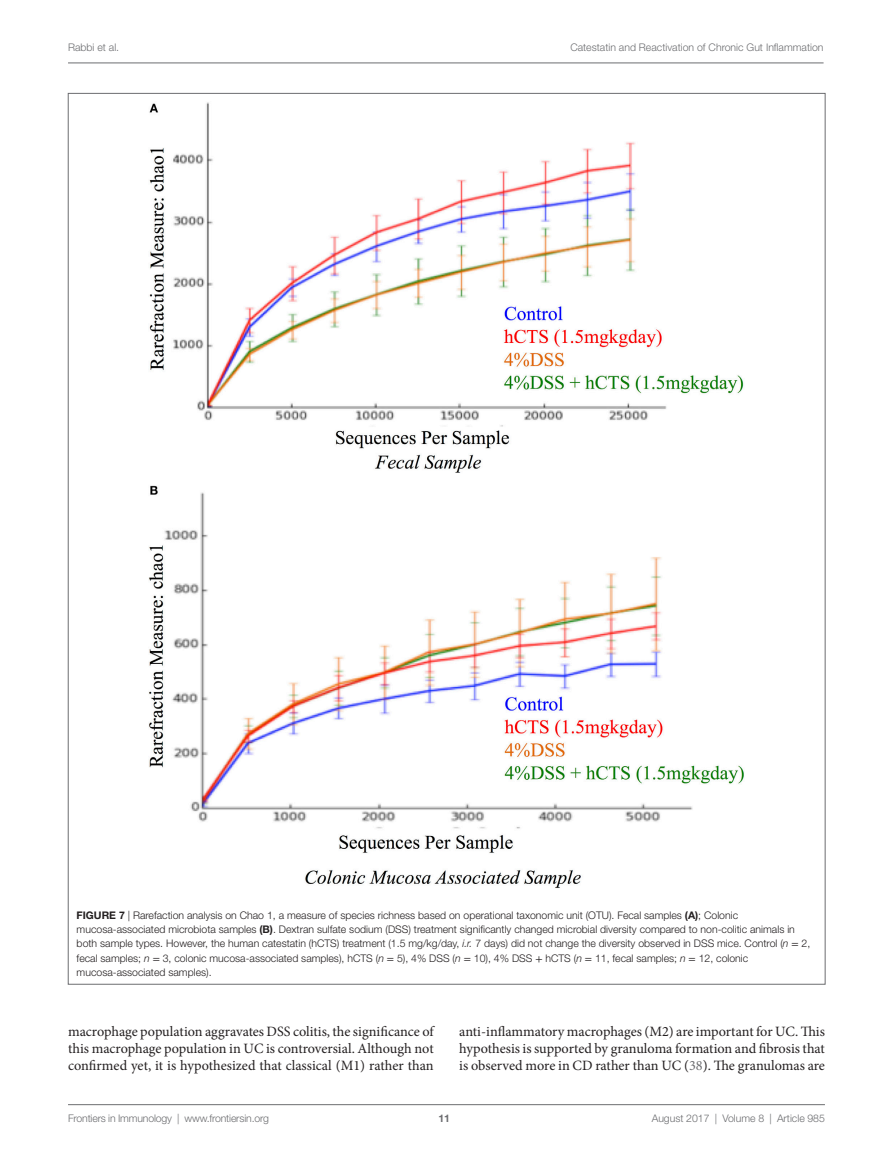
<style>
.page{position:relative;width:893px;height:1170px;background:#fff}
.page>*{position:absolute;margin:0;border:0;box-sizing:border-box;transform-origin:0 0}
.t1{font:14.25px/17.2px "Minion Pro";color:#231f20;text-align:justify}
.t2{font:300 10.5px/14.2px "Helvetica Neue LT Std";color:#231f20}
.t3{font:300 10.5px "Helvetica Neue LT Std";color:#6c6d70}
.t4{font:700 10.5px "Helvetica Neue LT Std";color:#6c6d70}
.s1{font-weight:700}
.s2{font-style:italic}
.s3{font-family:"STIX General";font-weight:400}
.s4{color:#6c6d70}
</style>
<div class="page">
<img style="left:149px;top:102px;width:595px;height:786px">
<hr style="left:68px;top:1104px;width:757px;height:1px;background:#6c6d70">
<hr style="left:68px;top:63px;width:755px;height:1px;background:#6c6d70">
<p class="t3" style="left:68px;top:41px;width:53px">Rabbi et al.</p>
<p class="t3" style="left:570px;top:41px;width:255px">Catestatin and Reactivation of Chronic Gut Inflammation</p>
<p class="t2" style="left:77px;top:907px;width:735px"><span class="s1">FIGURE 7</span> | Rarefaction analysis on Chao 1, a measure of species richness based on operational taxonomic unit (OTU). Fecal samples <span class="s1">(A)</span>; Colonic mucosa-associated microbiota samples <span class="s1">(B)</span>. Dextran sulfate sodium (DSS) treatment significantly changed microbial diversity compared to non-colitic animals in both sample types. However, the human catestatin (hCTS) treatment (1.5 mg/kg/day, <span class="s2">i.r.</span> 7 days) did not change the diversity observed in DSS mice. Control (<span class="s2">n</span> <span class="s3">=</span> 2, fecal samples; <span class="s2">n</span> <span class="s3">=</span> 3, colonic mucosa-associated samples), hCTS (<span class="s2">n</span> <span class="s3">=</span> 5), 4% DSS (<span class="s2">n</span> <span class="s3">=</span> 10), 4% DSS <span class="s3">+</span> hCTS (<span class="s2">n</span> <span class="s3">=</span> 11, fecal samples; <span class="s2">n</span> <span class="s3">=</span> 12, colonic mucosa-associated samples).</p>
<h1 class="t1" style="left:68px;top:1022px;width:367px">macrophage population aggravates DSS colitis, the significance of this macrophage population in UC is controversial. Although not confirmed yet, it is hypothesized that classical (M1) rather than</h1>
<h1 class="t1" style="left:459px;top:1022px;width:367px">anti-inflammatory macrophages (M2) are important for UC. This hypothesis is supported by granuloma formation and fibrosis that is observed more in CD rather than UC (<span class="s4">38</span>). The granulomas are</h1>
<p class="t3" style="left:68px;top:1111px;width:203px">Frontiers in Immunology | www.frontiersin.org</p>
<p class="t3" style="left:652px;top:1111px;width:175px">August 2017 | Volume 8 | Article 985</p>
<p class="t4" style="left:439px;top:1111px;width:13px">11</p>
</div>
